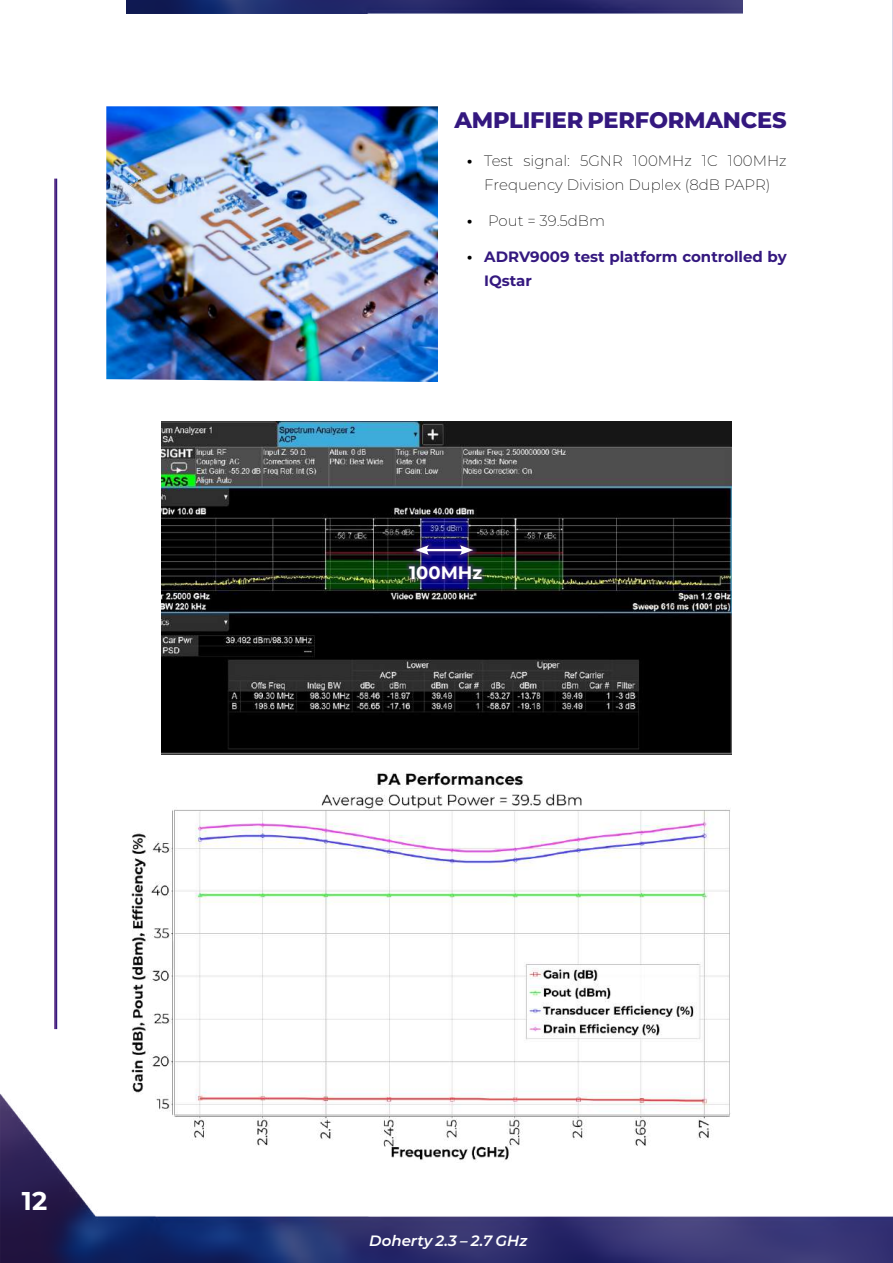
<style>
.page{position:relative;width:893px;height:1263px;background:#fff}
.page>*{position:absolute;margin:0;border:0;box-sizing:border-box;transform-origin:0 0}
.t1{font:700 25.8px "Montserrat";color:#fff}
.t2{font:800 22.5px "Montserrat";letter-spacing:-.01em;color:#34187f}
.t3{font:700 18px "Montserrat";color:#fff}
.t4{font:200 15px/24px "Montserrat";color:#000;text-align:center}
.t5{font:700 15px/24px "Montserrat";color:#34187f}
.t6{font:italic 600 15px "Montserrat";color:#fff}
.s1{font-weight:900}
.s2{font-weight:900;color:#000}
</style>
<div class="page">
<img style="left:131px;top:772px;width:599px;height:318px">
<img style="left:161px;top:422px;width:571px;height:332px">
<img style="left:106px;top:106px;width:332px;height:276px">
<img style="left:0;top:1090px;width:893px;height:173px">
<img style="left:126px;top:0;width:616px;height:13px">
<svg style="left:411px;top:541px;width:66px;height:18px"></svg>
<hr style="left:425px;top:549px;width:39px;height:2px;background:#fff">
<svg style="left:415px;top:545px;width:14px;height:10px"></svg>
<svg style="left:460px;top:545px;width:13px;height:10px"></svg>
<svg style="left:405px;top:562px;width:80px;height:21px;background:#272963"></svg>
<svg style="left:892px;top:0;width:1px;height:595px"></svg>
<h1 class="t1" style="left:22px;top:1183px;width:27px">12</h1>
<h2 class="t2" style="left:454px;top:104px;width:334px">AMPLIFIER PERFORMANCES</h2>
<p class="t4" style="left:467px;top:149px;width:321px"><span class="s1">·</span> Test signal: 5GNR 100MHz 1C 100MHz<br>Frequency Division Duplex (8dB PAPR)</p>
<p class="t4" style="left:467px;top:209px;width:139px"><span class="s1">·</span> Pout = 39.5dBm</p>
<p class="t5" style="left:484px;top:244px;width:304px;text-indent:-17px"><span class="s2">·</span> ADRV9009 test platform controlled by<br>IQstar</p>
<p class="t3" style="left:409px;top:559px;width:75px">100MHz</p>
<p class="t6" style="left:369px;top:1230px;width:160px">Doherty 2.3 – 2.7 GHz</p>
</div>
